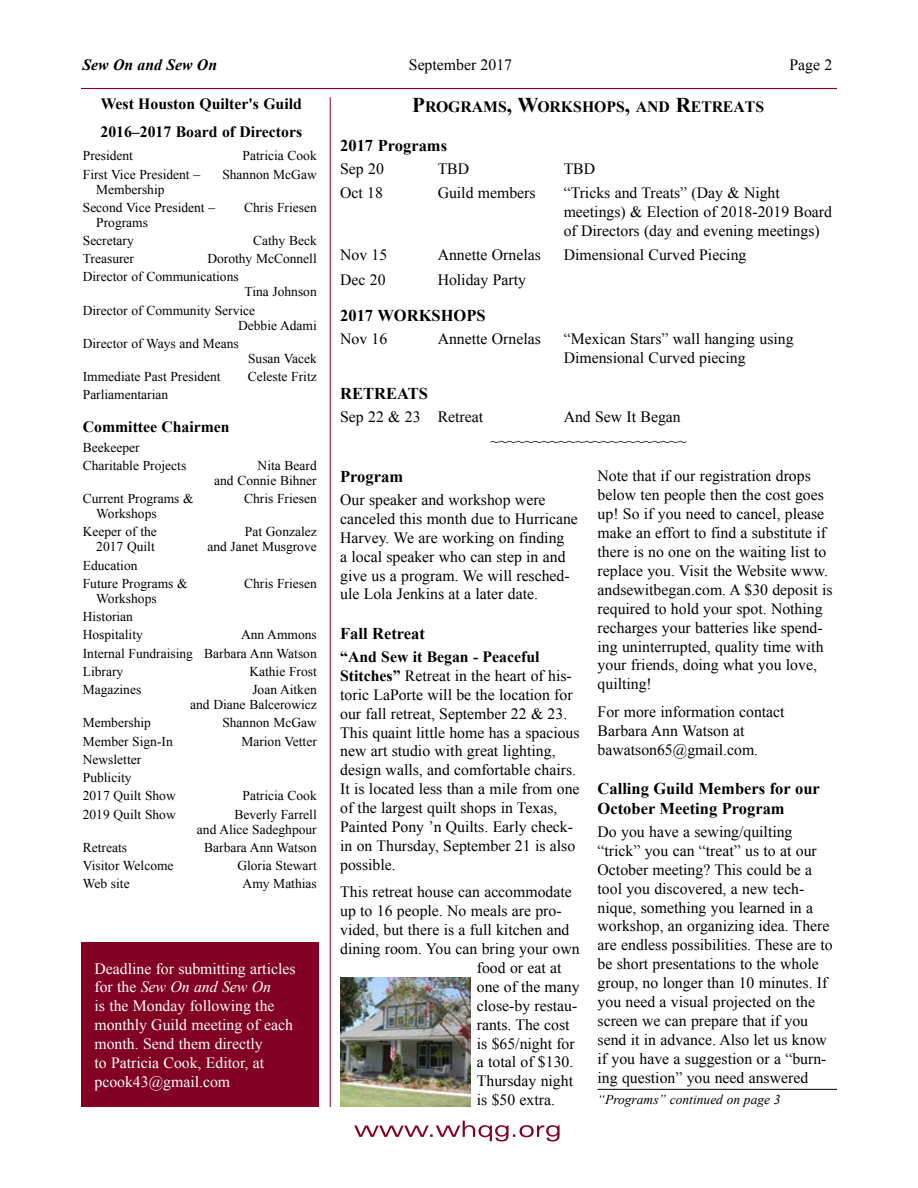
<style>
.page{position:relative;width:918px;height:1188px;background:#fff}
.page>*{position:absolute;margin:0;border:0;box-sizing:border-box;transform-origin:0 0}
.t1{font:700 16.5px/19.8px "Times New Roman";color:#000}
.t2{font:15.75px/18.9px "Times New Roman";color:#000}
.t3{font:15.75px/18.9px "Times New Roman";color:#fff}
.t4{font:700 15.75px/27.6px "Times New Roman";color:#000}
.t5{font:italic 700 15.75px "Times New Roman";color:#000}
.t6{font:13.5px/18.3px "Times New Roman";color:#000}
.t7{font:italic 13.5px "Times New Roman";color:#000}
.s1{font-style:italic}
.s2{font-size:21px}
.s3{font-weight:700}
</style>
<div class="page">
<hr style="left:81px;top:88px;width:756px;height:1px;background:#820024">
<svg style="left:354px;top:1121px;width:206px;height:21px"></svg>
<hr style="left:330px;top:97px;width:1px;height:1010px;background:#820024">
<div style="left:81px;top:943px;width:238px;height:164px;background:#820024"></div>
<hr style="left:598px;top:1089px;width:239px;height:1px;background:#000">
<img style="left:340px;top:977px;width:130px;height:130px">
<p class="t5" style="left:82px;top:54px;width:136px">Sew On and Sew On</p>
<p class="t2" style="left:409px;top:55px;width:105px">September 2017</p>
<p class="t2" style="left:790px;top:55px;width:32px">Page</p>
<p class="t4" style="left:100px;top:90px;width:203px">West Houston Quilter's Guild<br>2016–2017 Board of Directors</p>
<p class="t6" style="left:83px;top:146px;width:52px">President</p>
<p class="t6" style="left:243px;top:146px;width:76px">Patricia Cook</p>
<p class="t6" style="left:83px;top:165px;width:119px">First Vice President –</p>
<p class="t6" style="left:222px;top:165px;width:96px">Shannon McGaw</p>
<p class="t6" style="left:83px;top:180px;width:134px;text-indent:14px">Membership<br>Second Vice President –</p>
<p class="t6" style="left:244px;top:198px;width:74px">Chris Friesen</p>
<p class="t6" style="left:83px;top:213px;width:67px;text-indent:14px">Programs<br>Secretary</p>
<p class="t6" style="left:253px;top:231px;width:65px">Cathy Beck</p>
<p class="t6" style="left:83px;top:249px;width:235px;text-indent:125px">Dorothy McConnell<br>Director of Communications</p>
<p class="t6" style="left:83px;top:283px;width:235px;text-indent:162px">Tina Johnson<br>Director of Community Service</p>
<p class="t6" style="left:83px;top:316px;width:235px;text-indent:155px">Debbie Adami<br>Director of Ways and Means</p>
<p class="t6" style="left:248px;top:349px;width:70px">Susan Vacek</p>
<p class="t6" style="left:83px;top:367px;width:139px">Immediate Past President</p>
<p class="t6" style="left:248px;top:367px;width:70px">Celeste Fritz</p>
<p class="t6" style="left:83px;top:386px;width:87px">Parliamentarian</p>
<p class="t4" style="left:83px;top:413px;width:148px">Committee Chairmen</p>
<p class="t6" style="left:83px;top:438px;width:105px">Beekeeper<br>Charitable Projects</p>
<p class="t6" style="left:83px;top:249px;width:53px">Treasurer</p>
<p class="t6" style="left:214px;top:458px;width:104px;line-height:15px;text-align:right">Nita Beard<br>and Connie Bihner</p>
<p class="t6" style="left:83px;top:489px;width:112px">Current Programs &amp;</p>
<p class="t6" style="left:244px;top:489px;width:74px">Chris Friesen</p>
<p class="t6" style="left:83px;top:504px;width:76px;text-align:right">Workshops<br>Keeper of the</p>
<p class="t6" style="left:245px;top:523px;width:73px">Pat Gonzalez</p>
<p class="t6" style="left:96px;top:538px;width:60px">2017 Quilt</p>
<p class="t6" style="left:207px;top:538px;width:111px">and Janet Musgrove</p>
<p class="t6" style="left:83px;top:556px;width:106px">Education<br>Future Programs &amp;</p>
<p class="t6" style="left:244px;top:574px;width:74px">Chris Friesen</p>
<p class="t6" style="left:83px;top:589px;width:75px;text-indent:13px">Workshops<br>Historian<br>Hospitality</p>
<p class="t6" style="left:83px;top:625px;width:235px;text-align:justify;text-indent:158px">Ann Ammons Internal Fundraising Barbara Ann Watson Library</p>
<p class="t6" style="left:249px;top:662px;width:69px">Kathie Frost</p>
<p class="t6" style="left:83px;top:680px;width:60px">Magazines</p>
<p class="t6" style="left:190px;top:682px;width:128px;line-height:15px;text-align:right">Joan Aitken<br>and Diane Balcerowicz</p>
<p class="t6" style="left:83px;top:713px;width:70px">Membership</p>
<p class="t6" style="left:222px;top:713px;width:96px">Shannon McGaw</p>
<p class="t6" style="left:83px;top:732px;width:91px">Member Sign-In</p>
<p class="t6" style="left:241px;top:732px;width:77px">Marion Vetter</p>
<p class="t6" style="left:83px;top:750px;width:94px">Newsletter<br>Publicity<br>2017 Quilt Show</p>
<p class="t6" style="left:243px;top:786px;width:76px">Patricia Cook</p>
<p class="t6" style="left:83px;top:805px;width:94px">2019 Quilt Show</p>
<p class="t6" style="left:197px;top:806px;width:121px;line-height:15px;text-align:right">Beverly Farrell<br>and Alice Sadeghpour</p>
<p class="t6" style="left:83px;top:838px;width:46px">Retreats</p>
<p class="t6" style="left:204px;top:838px;width:114px">Barbara Ann Watson</p>
<p class="t6" style="left:83px;top:856px;width:92px">Visitor Welcome</p>
<p class="t6" style="left:237px;top:856px;width:81px">Gloria Stewart</p>
<p class="t6" style="left:83px;top:874px;width:48px">Web site</p>
<p class="t6" style="left:243px;top:874px;width:76px">Amy Mathias</p>
<p class="t3" style="left:94px;top:959px;width:203px">Deadline for submitting articles for the <span class="s1">Sew On and Sew On<br></span>is the Monday following the monthly Guild meeting of each month. Send them directly<br>to Patricia Cook, Editor, at pcook43@gmail.com</p>
<p class="t4" style="left:412px;top:93px;width:353px"><span class="s2">P</span>rograms<span class="s2">, W</span>orkshops<span class="s2">,</span> and <span class="s2">R</span>etreats</p>
<p class="t1" style="left:340px;top:135px;width:108px">2017 Programs</p>
<p class="t2" style="left:340px;top:159px;width:45px">Sep 20</p>
<p class="t2" style="left:438px;top:159px;width:33px">TBD</p>
<p class="t2" style="left:564px;top:159px;width:33px">TBD</p>
<p class="t2" style="left:340px;top:183px;width:44px">Oct 18</p>
<p class="t2" style="left:438px;top:183px;width:99px">Guild members</p>
<p class="t2" style="left:564px;top:183px;width:270px">“Tricks and Treats” (Day &amp; Night meetings) &amp; Election of 2018-2019 Board of Directors (day and evening meetings)</p>
<p class="t2" style="left:340px;top:245px;width:49px">Nov 15</p>
<p class="t2" style="left:438px;top:245px;width:105px">Annette Ornelas</p>
<p class="t2" style="left:564px;top:245px;width:184px">Dimensional Curved Piecing</p>
<p class="t2" style="left:340px;top:270px;width:47px">Dec 20</p>
<p class="t2" style="left:438px;top:270px;width:90px">Holiday Party</p>
<p class="t1" style="left:340px;top:305px;width:147px">2017 WORKSHOPS</p>
<p class="t2" style="left:340px;top:329px;width:49px">Nov 16</p>
<p class="t2" style="left:438px;top:329px;width:105px">Annette Ornelas</p>
<p class="t2" style="left:564px;top:329px;width:231px">“Mexican Stars” wall hanging using<br>Dimensional Curved piecing</p>
<p class="t1" style="left:340px;top:383px;width:89px">RETREATS</p>
<p class="t2" style="left:340px;top:407px;width:144px">Sep 22 &amp; 23 Retreat</p>
<p class="t2" style="left:491px;top:404px;width:197px;line-height:24.3px;text-indent:73px">And Sew It Began ~~~~~~~~~~~~~~~~~~~~~~~</p>
<p class="t1" style="left:340px;top:466px;width:64px">Program</p>
<p class="t2" style="left:340px;top:490px;width:239px">Our speaker and workshop were canceled this month due to Hurricane Harvey. We are working on finding<br>a local speaker who can step in and give us a program. We will resched&shy;ule Lola Jenkins at a later date.</p>
<p class="t1" style="left:340px;top:623px;width:86px">Fall Retreat</p>
<p class="t2" style="left:340px;top:647px;width:241px"><span class="s3">“And Sew it Began - Peaceful Stitches”</span> Retreat in the heart of his&shy;toric LaPorte will be the location for our fall retreat, September 22 &amp; 23.<br>This quaint little home has a spacious new art studio with great lighting, design walls, and comfortable chairs.<br>It is located less than a mile from one of the largest quilt shops in Texas, Painted Pony ’n Quilts. Early check&shy;in on Thursday, September 21 is also possible.</p>
<p class="t2" style="left:340px;top:882px;width:233px">This retreat house can accommodate</p>
<p class="t2" style="left:340px;top:901px;width:223px">up to 16 people. No meals are pro-</p>
<p class="t2" style="left:340px;top:920px;width:231px">vided, but there is a full kitchen and</p>
<p class="t2" style="left:340px;top:939px;width:241px">dining room. You can bring your own</p>
<p class="t2" style="left:477px;top:958px;width:86px">food or eat at</p>
<p class="t2" style="left:477px;top:977px;width:104px">one of the many</p>
<p class="t2" style="left:477px;top:996px;width:102px">close-by restau-</p>
<p class="t2" style="left:477px;top:1015px;width:94px">rants. The cost</p>
<p class="t2" style="left:477px;top:1034px;width:99px">is $65/night for</p>
<p class="t2" style="left:477px;top:1053px;width:98px">a total of $130.</p>
<p class="t2" style="left:477px;top:1071px;width:98px">Thursday night</p>
<p class="t2" style="left:477px;top:1090px;width:80px">is $50 extra.</p>
<p class="t2" style="left:598px;top:467px;width:237px">Note that if our registration drops below ten people then the cost goes up! So if you need to cancel, please make an effort to find a substitute if there is no one on the waiting list to replace you. Visit the Website www. andsewitbegan.com. A $30 deposit is required to hold your spot. Nothing recharges your batteries like spend&shy;ing uninterrupted, quality time with your friends, doing what you love, quilting!</p>
<p class="t2" style="left:598px;top:702px;width:189px">For more information contact<br>Barbara Ann Watson at bawatson65@gmail.com.</p>
<p class="t1" style="left:598px;top:778px;width:224px">Calling Guild Members for our<br>October Meeting Program</p>
<p class="t2" style="left:598px;top:822px;width:237px">Do you have a sewing/quilting “trick” you can “treat” us to at our October meeting? This could be a tool you discovered, a new tech&shy;nique, something you learned in a workshop, an organizing idea. There are endless possibilities. These are to be short presentations to the whole group, no longer than 10 minutes. If you need a visual projected on the screen we can prepare that if you send it in advance. Also let us know if you have a suggestion or a “burn&shy;ing question” you need answered</p>
<p class="t7" style="left:598px;top:1090px;width:174px">“Programs” continued on page</p>
</div>
